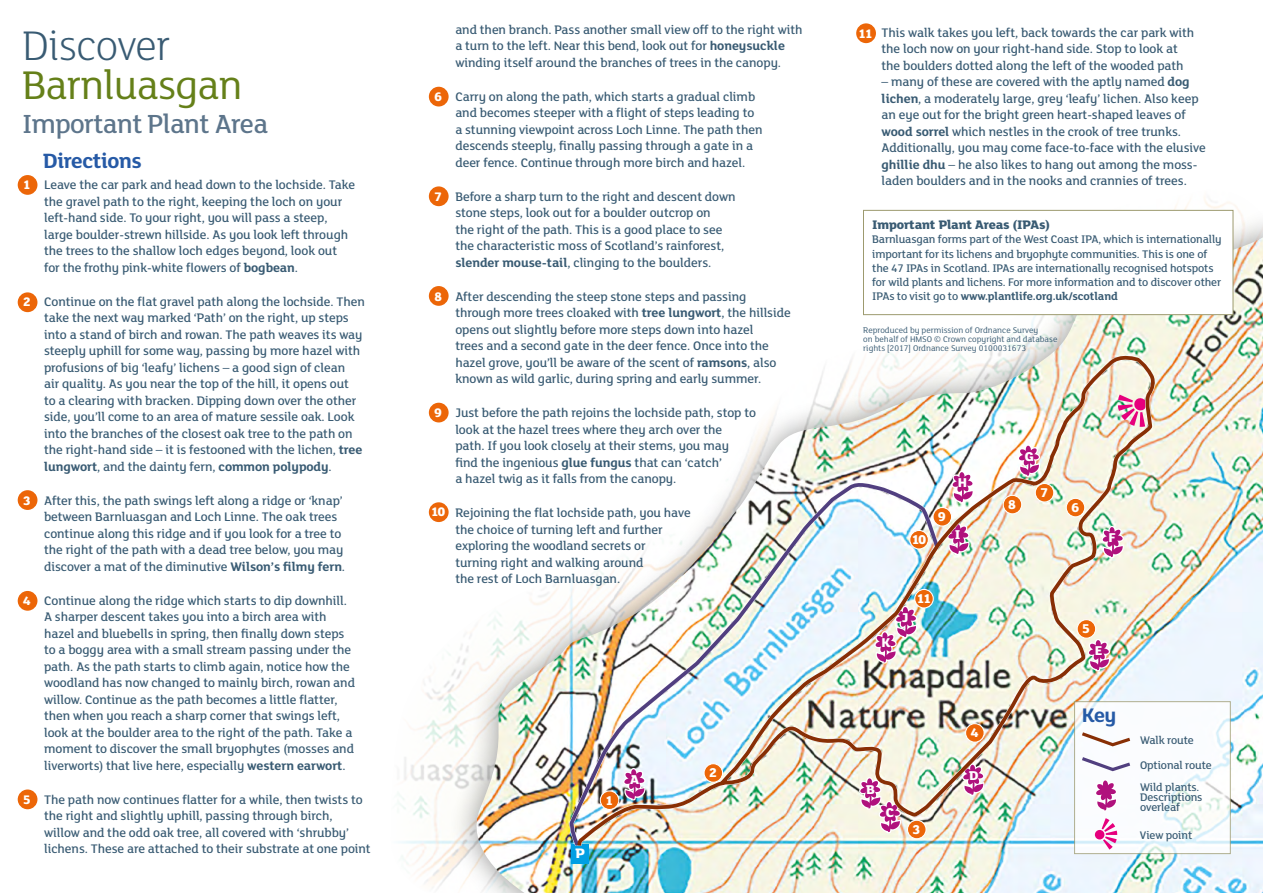
<style>
.page{position:relative;width:1263px;height:893px;background:#fff}
.page>*{position:absolute;margin:0;border:0;box-sizing:border-box;transform-origin:0 0}
.t1{font:300 45px "FS Lola";letter-spacing:-.02em;color:#395b73}
.t2{font:43.5px "FS Lola";letter-spacing:-.02em;color:#658019}
.t3{font:500 28.5px "FS Lola";letter-spacing:-.02em;color:#5d758b}
.t4{font:700 22.5px "FS Lola";letter-spacing:-.02em;color:#265aa6}
.t5{font:700 21.3px "FS Lola";color:#265aa6}
.t6{font:800 15px "FS Lola";color:#fff}
.t7{font:800 13.95px "FS Lola";color:#fff}
.t8{font:500 13.5px/16.5px "FS Lola";letter-spacing:-.005em;color:#395b73}
.t9{font:800 13.5px "FS Lola";letter-spacing:-.01em;color:#395b73}
.t10{font:800 13.5px "FS Lola";color:#fff}
.t11{font:500 12px/14.2px "FS Lola";letter-spacing:-.01em;color:#395b73}
.t12{font:9px/9px "FS Lola";color:#395b73}
.s1{font-weight:800;color:#fff}
.s2{font-weight:700}
</style>
<div class="page">
<div style="left:449px;top:205px;width:814px;height:688px;background:#000;opacity:.41"></div>
<img style="left:475px;top:237px;width:788px;height:656px">
<div style="left:863px;top:210px;width:370px;height:105px;background:#fff"></div>
<div style="left:863px;top:210px;width:370px;height:105px;border:1px solid #9d9a6f"></div>
<div style="left:1074px;top:701px;width:157px;height:153px;background:#fff;border:1px solid #9d9a6f"></div>
<div style="left:572px;top:844px;width:17px;height:20px;background:#009fe3"></div>
<div style="left:429px;top:87px;width:20px;height:19px;background:#ec6608;border-radius:50%"></div>
<div style="left:429px;top:186px;width:20px;height:20px;background:#ec6608;border-radius:50%"></div>
<div style="left:429px;top:286px;width:20px;height:20px;background:#ec6608;border-radius:50%"></div>
<div style="left:429px;top:403px;width:20px;height:19px;background:#ec6608;border-radius:50%"></div>
<div style="left:18px;top:789px;width:19px;height:20px;background:#ec6608;border-radius:50%"></div>
<div style="left:18px;top:292px;width:19px;height:20px;background:#ec6608;border-radius:50%"></div>
<div style="left:18px;top:490px;width:19px;height:20px;background:#ec6608;border-radius:50%"></div>
<div style="left:18px;top:591px;width:19px;height:20px;background:#ec6608;border-radius:50%"></div>
<div style="left:18px;top:175px;width:19px;height:20px;background:#ec6608;border-radius:50%"></div>
<div style="left:429px;top:502px;width:20px;height:20px;background:#ec6608;border-radius:50%"></div>
<div style="left:856px;top:23px;width:20px;height:20px;background:#ec6608;border-radius:50%"></div>
<img style="left:568px;top:477px;width:372px;height:373px">
<img style="left:575px;top:353px;width:582px;height:496px">
<p class="t1" style="left:22px;top:16px;width:150px">Discover</p>
<p class="t2" style="left:22px;top:56px;width:222px">Barnluasgan</p>
<p class="t3" style="left:22px;top:105px;width:248px">Important Plant Area</p>
<p class="t4" style="left:43px;top:145px;width:100px">Directions</p>
<p class="t8" style="left:44px;top:176px;width:313px;text-indent:-21px"><span class="s1">1</span> Leave the car park and head down to the lochside. Take the gravel path to the right, keeping the loch on your left-hand side. To your right, you will pass a steep, large boulder-strewn hillside. As you look left through the trees to the shallow loch edges beyond, look out for the frothy pink-white flowers of <span class="s2">bogbean</span>.</p>
<p class="t8" style="left:44px;top:293px;width:322px;text-indent:-21px"><span class="s1">2</span> Continue on the flat gravel path along the lochside. Then take the next way marked ‘Path’ on the right, up steps into a stand of birch and rowan. The path weaves its way steeply uphill for some way, passing by more hazel with profusions of big ‘leafy’ lichens – a good sign of clean<br>air quality. As you near the top of the hill, it opens out<br>to a clearing with bracken. Dipping down over the other side, you’ll come to an area of mature sessile oak. Look into the branches of the closest oak tree to the path on the right-hand side – it is festooned with the lichen, <span class="s2">tree lungwort</span>, and the dainty fern, <span class="s2">common polypody</span>.</p>
<p class="t8" style="left:44px;top:492px;width:302px;text-indent:-21px"><span class="s1">3</span> After this, the path swings left along a ridge or ‘knap’ between Barnluasgan and Loch Linne. The oak trees continue along this ridge and if you look for a tree to the right of the path with a dead tree below, you may discover a mat of the diminutive <span class="s2">Wilson’s filmy fern</span>.</p>
<p class="t8" style="left:44px;top:592px;width:312px;text-indent:-21px"><span class="s1">4</span> Continue along the ridge which starts to dip downhill.<br>A sharper descent takes you into a birch area with hazel and bluebells in spring, then finally down steps to a boggy area with a small stream passing under the path. As the path starts to climb again, notice how the woodland has now changed to mainly birch, rowan and willow. Continue as the path becomes a little flatter, then when you reach a sharp corner that swings left, look at the boulder area to the right of the path. Take a moment to discover the small bryophytes (mosses and liverworts) that live here, especially <span class="s2">western earwort</span>.</p>
<p class="t8" style="left:44px;top:791px;width:328px;text-indent:-21px"><span class="s1">5</span> The path now continues flatter for a while, then twists to the right and slightly uphill, passing through birch, willow and the odd oak tree, all covered with ‘shrubby’ lichens. These are attached to their substrate at one point</p>
<p class="t8" style="left:455px;top:20px;width:349px">and then branch. Pass another small view off to the right with a turn to the left. Near this bend, look out for <span class="s2">honeysuckle </span>winding itself around the branches of trees in the canopy.</p>
<p class="t8" style="left:455px;top:87px;width:309px;text-indent:-21px"><span class="s1">6</span> Carry on along the path, which starts a gradual climb and becomes steeper with a flight of steps leading to a stunning viewpoint across Loch Linne. The path then descends steeply, finally passing through a gate in a deer fence. Continue through more birch and hazel.</p>
<p class="t8" style="left:455px;top:187px;width:282px;text-indent:-21px"><span class="s1">7</span> Before a sharp turn to the right and descent down stone steps, look out for a boulder outcrop on<br>the right of the path. This is a good place to see the characteristic moss of Scotland’s rainforest, <span class="s2">slender mouse-tail</span>, clinging to the boulders.</p>
<p class="t8" style="left:455px;top:287px;width:337px;text-indent:-21px"><span class="s1">8</span> After descending the steep stone steps and passing through more trees cloaked with <span class="s2">tree lungwort</span>, the hillside opens out slightly before more steps down into hazel<br>trees and a second gate in the deer fence. Once into the hazel grove, you’ll be aware of the scent of <span class="s2">ramsons</span>, also known as wild garlic, during spring and early summer.</p>
<p class="t8" style="left:455px;top:404px;width:302px;text-indent:-21px"><span class="s1">9</span> Just before the path rejoins the lochside path, stop to look at the hazel trees where they arch over the<br>path. If you look closely at their stems, you may<br>find the ingenious <span class="s2">glue fungus</span> that can ‘catch’<br>a hazel twig as it falls from the canopy.</p>
<p class="t8" style="left:455px;top:504px;width:237px">Rejoining the flat lochside path, you have the choice of turning left and further exploring the woodland secrets or turning right and walking around<br>the rest of Loch Barnluasgan.</p>
<p class="t10" style="left:431px;top:503px;width:16px">10</p>
<p class="t6" style="left:576px;top:843px;width:11px">P</p>
<p class="t7" style="left:605px;top:790px;width:10px">1</p>
<p class="t7" style="left:630px;top:770px;width:11px">A</p>
<p class="t7" style="left:709px;top:763px;width:10px">2</p>
<p class="t10" style="left:858px;top:24px;width:16px">11</p>
<p class="t8" style="left:881px;top:23px;width:314px">This walk takes you left, back towards the car park with the loch now on your right-hand side. Stop to look at the boulders dotted along the left of the wooded path</p>
<p class="t8" style="left:881px;top:73px;width:326px">– many of these are covered with the aptly named <span class="s2">dog lichen</span>, a moderately large, grey ‘leafy’ lichen. Also keep an eye out for the bright green heart-shaped leaves of <span class="s2">wood sorrel</span> which nestles in the crook of tree trunks.<br>Additionally, you may come face-to-face with the elusive <span class="s2">ghillie dhu</span> – he also likes to hang out among the moss&shy;laden boulders and in the nooks and crannies of trees.</p>
<p class="t9" style="left:872px;top:215px;width:179px">Important Plant Areas (IPAs)</p>
<p class="t11" style="left:872px;top:232px;width:351px">Barnluasgan forms part of the West Coast IPA, which is internationally important for its lichens and bryophyte communities. This is one of the 47 IPAs in Scotland. IPAs are internationally recognised hotspots for wild plants and lichens. For more information and to discover other IPAs to visit go to <span class="s2">www.plantlife.org.uk/scotland</span></p>
<p class="t12" style="left:863px;top:325px;width:196px">Reproduced by permission of Ordnance Survey<br>on behalf of HMSO © Crown copyright and database rights [2017] Ordnance Survey 0100031673</p>
<p class="t7" style="left:911px;top:530px;width:16px">10</p>
<p class="t7" style="left:938px;top:507px;width:10px">9</p>
<p class="t7" style="left:958px;top:473px;width:11px">H</p>
<p class="t7" style="left:955px;top:525px;width:7px">I</p>
<p class="t7" style="left:881px;top:633px;width:11px">K</p>
<p class="t7" style="left:902px;top:608px;width:8px">J</p>
<p class="t7" style="left:916px;top:589px;width:16px">11</p>
<p class="t7" style="left:866px;top:779px;width:10px">B</p>
<p class="t7" style="left:886px;top:803px;width:10px">C</p>
<p class="t7" style="left:912px;top:820px;width:10px">3</p>
<p class="t7" style="left:970px;top:723px;width:10px">4</p>
<p class="t7" style="left:969px;top:766px;width:11px">D</p>
<p class="t7" style="left:1025px;top:447px;width:11px">G</p>
<p class="t7" style="left:1008px;top:495px;width:10px">8</p>
<p class="t7" style="left:1040px;top:483px;width:10px">7</p>
<p class="t7" style="left:1071px;top:498px;width:10px">6</p>
<p class="t7" style="left:1108px;top:528px;width:9px">F</p>
<p class="t7" style="left:1082px;top:619px;width:10px">5</p>
<p class="t7" style="left:1095px;top:641px;width:9px">E</p>
<p class="t5" style="left:1082px;top:700px;width:36px">Key</p>
<p class="t11" style="left:1140px;top:733px;width:55px">Walk route</p>
<p class="t11" style="left:1140px;top:757px;width:73px">Optional route</p>
<p class="t11" style="left:1140px;top:779px;width:61px">Wild plants.</p>
<p class="t11" style="left:1140px;top:791px;width:64px;line-height:10.1px">Descriptions overleaf</p>
<p class="t11" style="left:1140px;top:828px;width:54px">View point</p>
</div>
